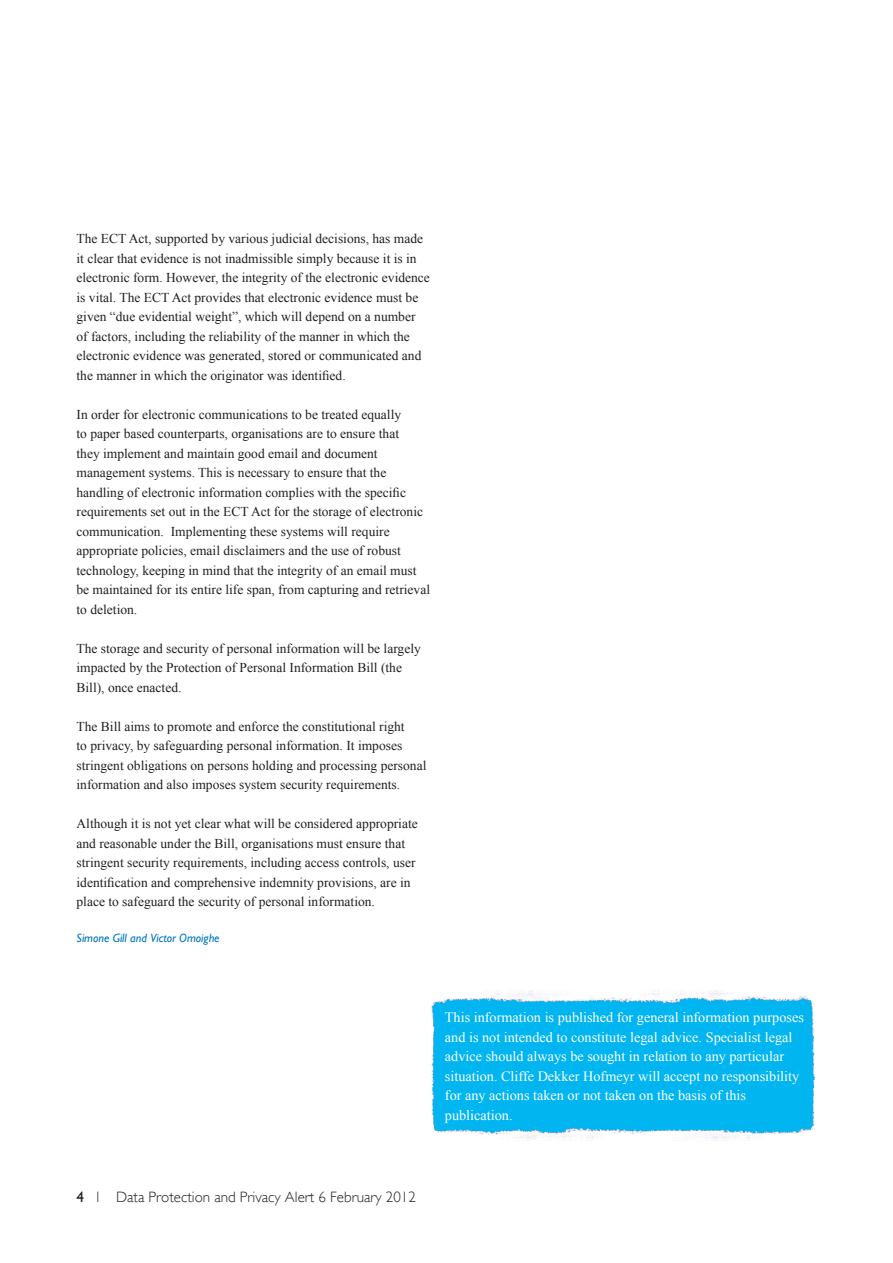
<style>
.page{position:relative;width:893px;height:1263px;background:#fff}
.page>*{position:absolute;margin:0;border:0;box-sizing:border-box;transform-origin:0 0}
.t1{font:300 15px "Gill Sans";color:#231f20}
.t2{font:14.25px "Times New Roman";color:#fff}
.t3{font:13.5px/19.5px "Times New Roman";color:#231f20}
.t4{font:italic 12px "Gill Sans";color:#0076be}
.s1{font-weight:400}
</style>
<div class="page">
<img style="left:431px;top:990px;width:384px;height:151px">
<p class="t3" style="left:77px;top:229px;width:355px">The ECT Act, supported by various judicial decisions, has made it clear that evidence is not inadmissible simply because it is in electronic form. However, the integrity of the electronic evidence is vital. The ECT Act provides that electronic evidence must be given “due evidential weight”, which will depend on a number of factors, including the reliability of the manner in which the electronic evidence was generated, stored or communicated and the manner in which the originator was identified.</p>
<p class="t3" style="left:77px;top:404px;width:355px">In order for electronic communications to be treated equally<br>to paper based counterparts, organisations are to ensure that<br>they implement and maintain good email and document management systems. This is necessary to ensure that the handling of electronic information complies with the specific requirements set out in the ECT Act for the storage of electronic communication. Implementing these systems will require appropriate policies, email disclaimers and the use of robust technology, keeping in mind that the integrity of an email must be maintained for its entire life span, from capturing and retrieval to deletion.</p>
<p class="t3" style="left:77px;top:638px;width:346px">The storage and security of personal information will be largely impacted by the Protection of Personal Information Bill (the<br>Bill), once enacted.</p>
<p class="t3" style="left:77px;top:716px;width:351px">The Bill aims to promote and enforce the constitutional right<br>to privacy, by safeguarding personal information. It imposes stringent obligations on persons holding and processing personal information and also imposes system security requirements.</p>
<p class="t3" style="left:77px;top:814px;width:343px">Although it is not yet clear what will be considered appropriate and reasonable under the Bill, organisations must ensure that stringent security requirements, including access controls, user identification and comprehensive indemnity provisions, are in place to safeguard the security of personal information.</p>
<p class="t4" style="left:77px;top:931px;width:145px">Simone Gill and Victor Omoighe</p>
<p class="t2" style="left:445px;top:1008px;width:360px">This information is published for general information purposes</p>
<p class="t2" style="left:445px;top:1027px;width:349px">and is not intended to constitute legal advice. Specialist legal</p>
<p class="t2" style="left:445px;top:1047px;width:341px">advice should always be sought in relation to any particular</p>
<p class="t2" style="left:445px;top:1066px;width:356px">situation. Cliffe Dekker Hofmeyr will accept no responsibility</p>
<p class="t2" style="left:445px;top:1086px;width:303px">for any actions taken or not taken on the basis of this</p>
<p class="t2" style="left:445px;top:1105px;width:69px">publication.</p>
<p class="t2" style="left:461px;top:1040px;width:349px">and is not intended to constitute legal advice. Specialist legal</p>
<p class="t2" style="left:461px;top:1079px;width:356px">situation. Cliffe Dekker Hofmeyr will accept no responsibility</p>
<p class="t1" style="left:77px;top:1188px;width:341px"><span class="s1">4</span> l Data Protection and Privacy Alert 6 February 2012</p>
</div>
